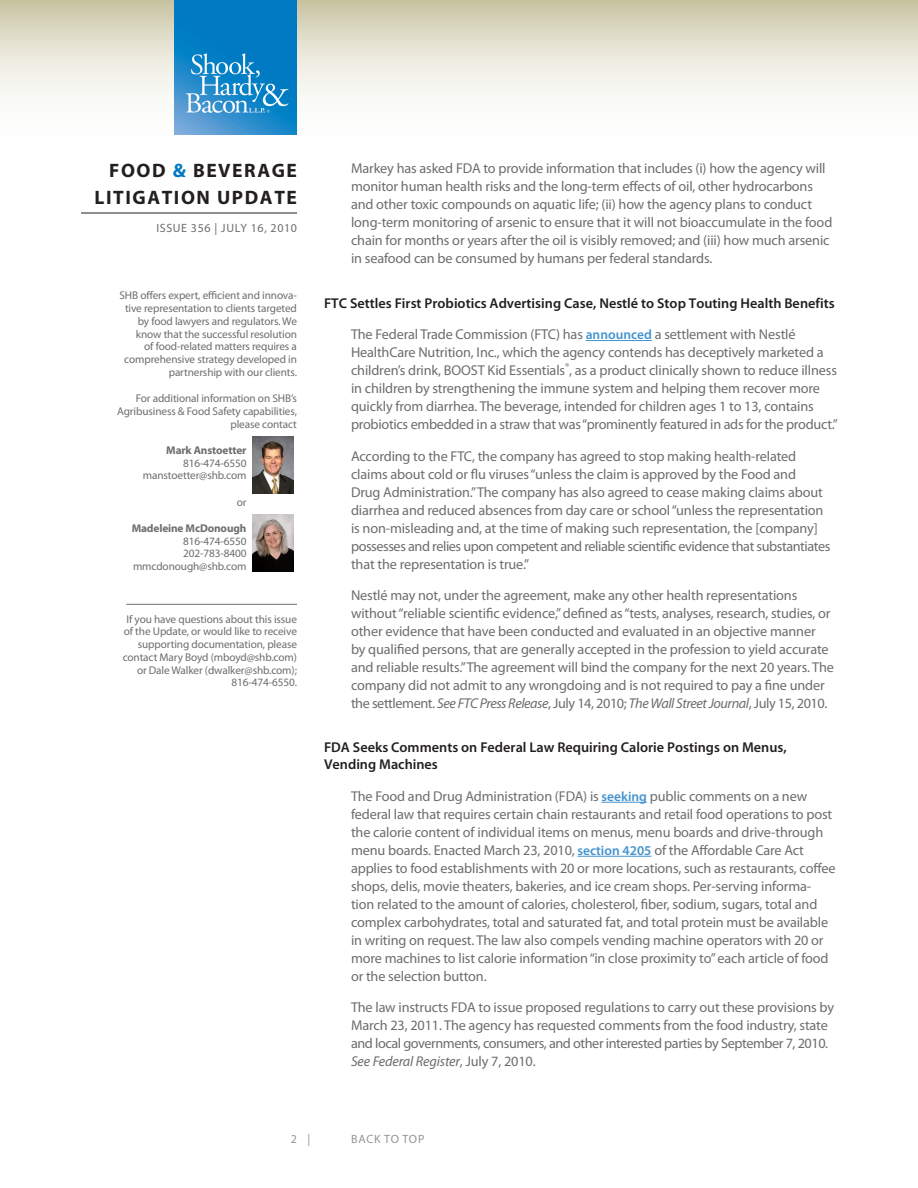
<style>
.page{position:relative;width:918px;height:1188px;background:#fff}
.page>*{position:absolute;margin:0;border:0;box-sizing:border-box;transform-origin:0 0}
.t1{font:700 19.5px/27px "Myriad Pro";letter-spacing:.08em;color:#231f20;text-align:right}
.Body{font:14.25px/18px "Myriad Pro";letter-spacing:-.01em;color:#6c6d70}
.Subhead{font:600 14.25px/17.1px "Myriad Pro";color:#231f20}
.t2{font:12px "Myriad Pro";letter-spacing:.05em;color:#6c6d70}
.Body-2{font:12px "Myriad Pro";letter-spacing:.06em;color:#939598}
.Body-3{font:11.25px/12.8px "Myriad Pro";letter-spacing:-.01em;color:#6c6d70;text-align:right}
.s1{color:#0079c2}
.s2{font-weight:700}
.s3{font-weight:600;font-size:13.5px;color:#4393cf}
.s4{font-style:italic}
</style>
<div class="page">
<svg style="left:0;top:0;width:918px;height:135px"></svg>
<hr style="left:81px;top:213px;width:216px;height:1px;background:#231f20">
<img style="left:175px;top:0;width:122px;height:135px">
<hr style="left:586px;top:340px;width:66px;height:1px;background:#4393cf">
<hr style="left:602px;top:802px;width:45px;height:1px;background:#4393cf">
<hr style="left:578px;top:856px;width:73px;height:1px;background:#4393cf">
<hr style="left:126px;top:604px;width:171px;height:1px;background:#6c6d70">
<img style="left:253px;top:514px;width:40px;height:57px">
<img style="left:253px;top:436px;width:41px;height:58px">
<p class="t1" style="left:94px;top:156px;width:204px">FOOD <span class="s1">&amp;</span> BEVERAGE<br>LITIGATION UPDATE</p>
<p class="t2" style="left:156px;top:221px;width:142px">ISSUE 356 | JULY 16, 2010</p>
<p class="Body-3" style="left:119px;top:289px;width:179px">SHB offers expert, efficient and innova&shy;tive representation to clients targeted by food lawyers and regulators. We know that the successful resolution<br>of food-related matters requires a comprehensive strategy developed in partnership with our clients.</p>
<p class="Body-3" style="left:117px;top:392px;width:181px">For additional information on SHB’s<br>Agribusiness &amp; Food Safety capabilities, please contact</p>
<p class="Body-3" style="left:143px;top:444px;width:105px"><span class="s2">Mark Anstoetter<br></span>816-474-6550 manstoetter@shb.com</p>
<p class="Body-3" style="left:237px;top:495px;width:11px">or</p>
<p class="Body-3" style="left:132px;top:522px;width:116px"><span class="s2">Madeleine McDonough<br></span>816-474-6550<br>202-783-8400 mmcdonough@shb.com</p>
<p class="Body-3" style="left:123px;top:612px;width:176px">If you have questions about this issue of the Update, or would like to receive supporting documentation, please contact Mary Boyd (mboyd@shb.com) or Dale Walker (dwalker@shb.com);<br>816-474-6550.</p>
<p class="Body" style="left:351px;top:159px;width:483px">Markey has asked FDA to provide information that includes (i) how the agency will monitor human health risks and the long-term effects of oil, other hydrocarbons and other toxic compounds on aquatic life; (ii) how the agency plans to conduct long-term monitoring of arsenic to ensure that it will not bioaccumulate in the food chain for months or years after the oil is visibly removed; and (iii) how much arsenic in seafood can be consumed by humans per federal standards.</p>
<p class="Subhead" style="left:324px;top:294px;width:512px">FTC Settles First Probiotics Advertising Case, Nestlé to Stop Touting Health Benefits</p>
<p class="Body" style="left:351px;top:325px;width:488px">The Federal Trade Commission (FTC) has <span class="s3">announced</span> a settlement with Nestlé HealthCare Nutrition, Inc., which the agency contends has deceptively marketed a children’s drink, BOOST Kid Essentials<sup>®</sup>, as a product clinically shown to reduce illness in children by strengthening the immune system and helping them recover more quickly from diarrhea. The beverage, intended for children ages 1 to 13, contains probiotics embedded in a straw that was “prominently featured in ads for the product.”</p>
<p class="Body" style="left:351px;top:447px;width:481px">According to the FTC, the company has agreed to stop making health-related claims about cold or flu viruses “unless the claim is approved by the Food and<br>Drug Administration.” The company has also agreed to cease making claims about diarrhea and reduced absences from day care or school “unless the representation is non-misleading and, at the time of making such representation, the [company] possesses and relies upon competent and reliable scientific evidence that substantiates that the representation is true.”</p>
<p class="Body" style="left:351px;top:586px;width:485px">Nestlé may not, under the agreement, make any other health representations without “reliable scientific evidence,” defined as “tests, analyses, research, studies, or other evidence that have been conducted and evaluated in an objective manner<br>by qualified persons, that are generally accepted in the profession to yield accurate and reliable results.” The agreement will bind the company for the next 20 years. The company did not admit to any wrongdoing and is not required to pay a fine under the settlement. <span class="s4">See FTC Press Release</span>, July 14, 2010; <span class="s4">The Wall Street Journal</span>, July 15, 2010.</p>
<p class="Subhead" style="left:324px;top:739px;width:464px">FDA Seeks Comments on Federal Law Requiring Calorie Postings on Menus,<br>Vending Machines</p>
<p class="Body" style="left:351px;top:787px;width:486px">The Food and Drug Administration (FDA) is <span class="s3">seeking</span> public comments on a new federal law that requires certain chain restaurants and retail food operations to post the calorie content of individual items on menus, menu boards and drive-through menu boards. Enacted March 23, 2010, <span class="s3">section 4205</span> of the Affordable Care Act applies to food establishments with 20 or more locations, such as restaurants, coffee shops, delis, movie theaters, bakeries, and ice cream shops. Per-serving informa&shy;tion related to the amount of calories, cholesterol, fiber, sodium, sugars, total and complex carbohydrates, total and saturated fat, and total protein must be available in writing on request. The law also compels vending machine operators with 20 or more machines to list calorie information “in close proximity to” each article of food or the selection button.</p>
<p class="Body" style="left:351px;top:998px;width:485px">The law instructs FDA to issue proposed regulations to carry out these provisions by March 23, 2011. The agency has requested comments from the food industry, state and local governments, consumers, and other interested parties by September 7, 2010.<br><span class="s4">See Federal Register</span>, July 7, 2010.</p>
<p class="Body-2" style="left:291px;top:1132px;width:21px">2 |</p>
<p class="Body-2" style="left:351px;top:1132px;width:75px">BACK TO TOP</p>
</div>
